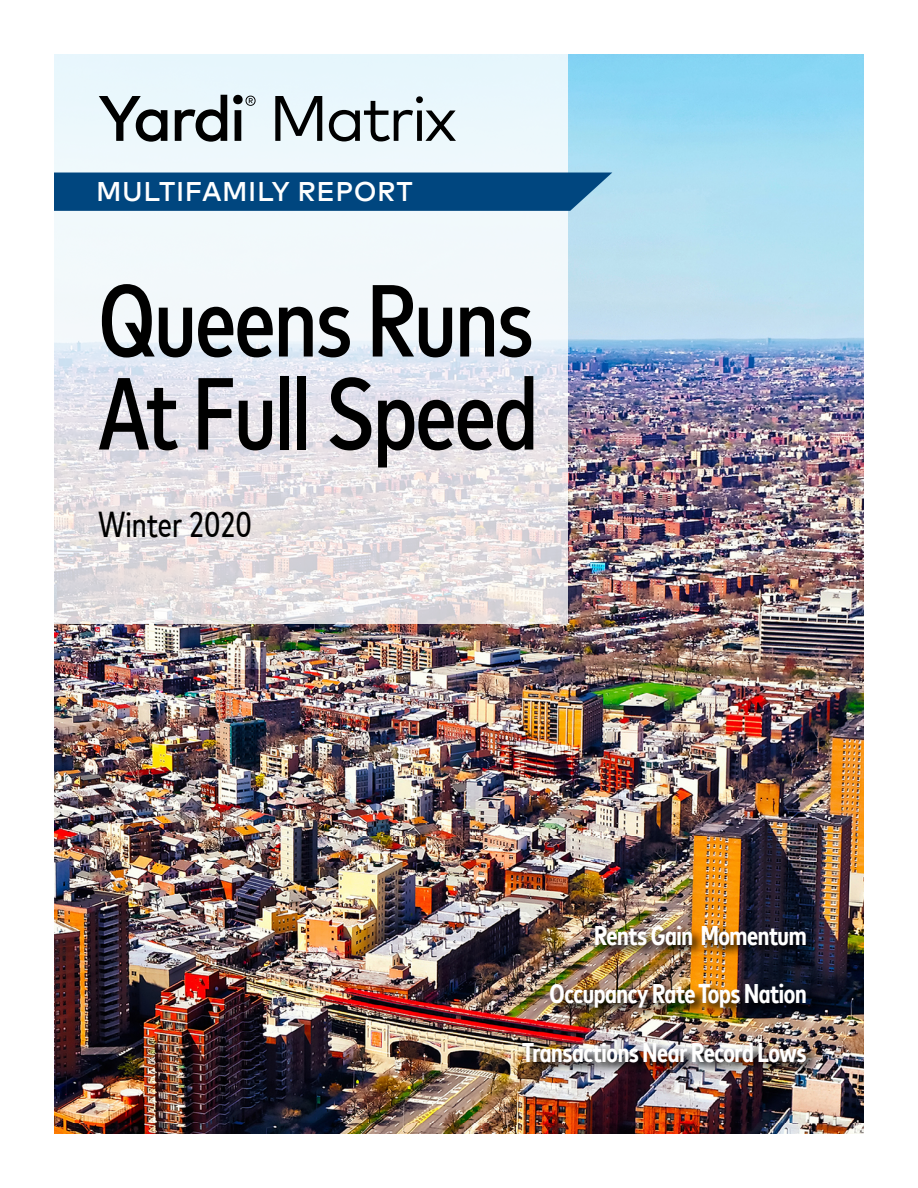
<style>
.page{position:relative;width:918px;height:1188px;background:#fff}
.page>*{position:absolute;margin:0;border:0;box-sizing:border-box;transform-origin:0 0}
.t1{font:500 condensed 102px/93px "Mark Offc Pro";letter-spacing:-.02em;color:#000}
.t2{font:condensed 36px "Mark Offc Pro";color:#000}
.t3{font:700 condensed 27px/58.5px "Mark Offc Pro";letter-spacing:-.015em;color:#fff;text-align:right}
.t4{font:500 27px "Mark Offc Pro";letter-spacing:.02em;color:#fff}
</style>
<div class="page">
<img style="left:54px;top:54px;width:810px;height:1080px">
<svg style="left:54px;top:54px;width:513px;height:570px;fill:#ecf2f6"></svg>
<div style="left:54px;top:173px;width:558px;height:38px;background:#00467f"></div>
<img style="left:520px;top:923px;width:299px;height:151px">
<svg style="left:99px;top:96px;width:68px;height:46px;background:#969fa2"></svg>
<svg style="left:175px;top:95px;width:52px;height:47px;background:#8d9598"></svg>
<svg style="left:233px;top:95px;width:23px;height:46px"></svg>
<svg style="left:275px;top:96px;width:47px;height:45px;background:#8c9396"></svg>
<svg style="left:329px;top:96px;width:127px;height:45px;background:#acb6b9"></svg>
<p class="t4" style="left:96px;top:171px;width:318px">MULTIFAMILY REPORT</p>
<h1 class="t1" style="left:98px;top:266px;width:442px">Queens Runs<br>At Full Speed</h1>
<h2 class="t2" style="left:98px;top:498px;width:155px">Winter 2020</h2>
<p class="t3" style="left:522px;top:904px;width:286px">Rents Gain Momentum<br>Occupancy Rate Tops Nation<br>Transactions Near Record Lows</p>
</div>
